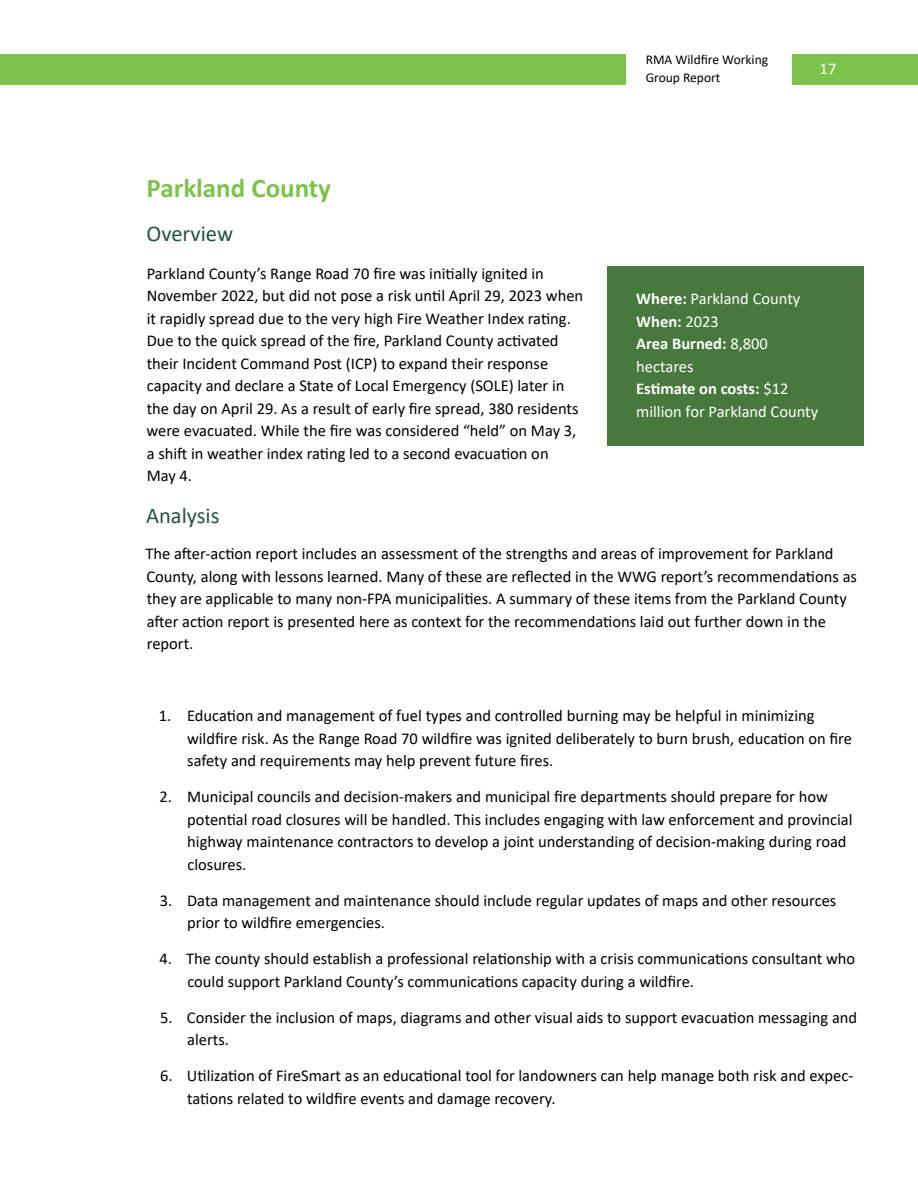
<style>
.page{position:relative;width:918px;height:1188px;background:#fff}
.page>*{position:absolute;margin:0;border:0;box-sizing:border-box;transform-origin:0 0}
.t1{font:700 27px "Calibri";color:#7cc24b}
.t2{font:22.5px "Calibri";color:#25533b}
.t3{font:16.5px/22.5px "Calibri";color:#000}
.t4{font:16.5px/22.5px "Calibri";color:#fff}
.t5{font:13.5px/18px "Calibri";color:#000}
.s1{font-weight:700}
</style>
<div class="page">
<div style="left:792px;top:54px;width:126px;height:30px;background:#7cc24b"></div>
<div style="left:0;top:54px;width:626px;height:30px;background:#7cc24b"></div>
<div style="left:608px;top:266px;width:256px;height:180px;background:#47783d"></div>
<h1 class="t1" style="left:147px;top:168px;width:186px">Parkland County</h1>
<h2 class="t2" style="left:147px;top:218px;width:88px">Overview</h2>
<p class="t3" style="left:147px;top:262px;width:438px">Parkland County’s Range Road 70 fire was initially ignited in November 2022, but did not pose a risk until April 29, 2023 when it rapidly spread due to the very high Fire Weather Index rating.<br>Due to the quick spread of the fire, Parkland County activated their Incident Command Post (ICP) to expand their response capacity and declare a State of Local Emergency (SOLE) later in the day on April 29. As a result of early fire spread, 380 residents were evacuated. While the fire was considered “held” on May 3, a shift in weather index rating led to a second evacuation on<br>May 4.</p>
<p class="t5" style="left:646px;top:50px;width:124px">RMA Wildfire Working<br>Group Report</p>
<p class="t4" style="left:820px;top:57px;width:18px">17</p>
<p class="t4" style="left:636px;top:287px;width:184px"><span class="s1">Where:</span> Parkland County<br><span class="s1">When:</span> 2023<br><span class="s1">Area Burned:</span> 8,800 hectares<br><span class="s1">Estimate on costs:</span> $12 million for Parkland County</p>
<h2 class="t2" style="left:146px;top:500px;width:75px">Analysis</h2>
<p class="t3" style="left:146px;top:542px;width:713px">The after-action report includes an assessment of the strengths and areas of improvement for Parkland County, along with lessons learned. Many of these are reflected in the WWG report’s recommendations as they are applicable to many non-FPA municipalities. A summary of these items from the Parkland County after action report is presented here as context for the recommendations laid out further down in the report.</p>
<p class="t3" style="left:187px;top:704px;width:666px;text-indent:-28px">1. Education and management of fuel types and controlled burning may be helpful in minimizing wildfire risk. As the Range Road 70 wildfire was ignited deliberately to burn brush, education on fire safety and requirements may help prevent future fires.</p>
<p class="t3" style="left:187px;top:785px;width:667px;text-indent:-28px">2. Municipal councils and decision-makers and municipal fire departments should prepare for how potential road closures will be handled. This includes engaging with law enforcement and provincial highway maintenance contractors to develop a joint understanding of decision-making during road closures.</p>
<p class="t3" style="left:187px;top:889px;width:651px;text-indent:-27px">3. Data management and maintenance should include regular updates of maps and other resources prior to wildfire emergencies.</p>
<p class="t3" style="left:187px;top:947px;width:669px;text-indent:-28px">4. The county should establish a professional relationship with a crisis communications consultant who could support Parkland County’s communications capacity during a wildfire.</p>
<p class="t3" style="left:187px;top:1006px;width:672px;text-indent:-27px">5. Consider the inclusion of maps, diagrams and other visual aids to support evacuation messaging and alerts.</p>
<p class="t3" style="left:187px;top:1064px;width:668px;text-indent:-27px">6. Utilization of FireSmart as an educational tool for landowners can help manage both risk and expec&shy;tations related to wildfire events and damage recovery.</p>
</div>
